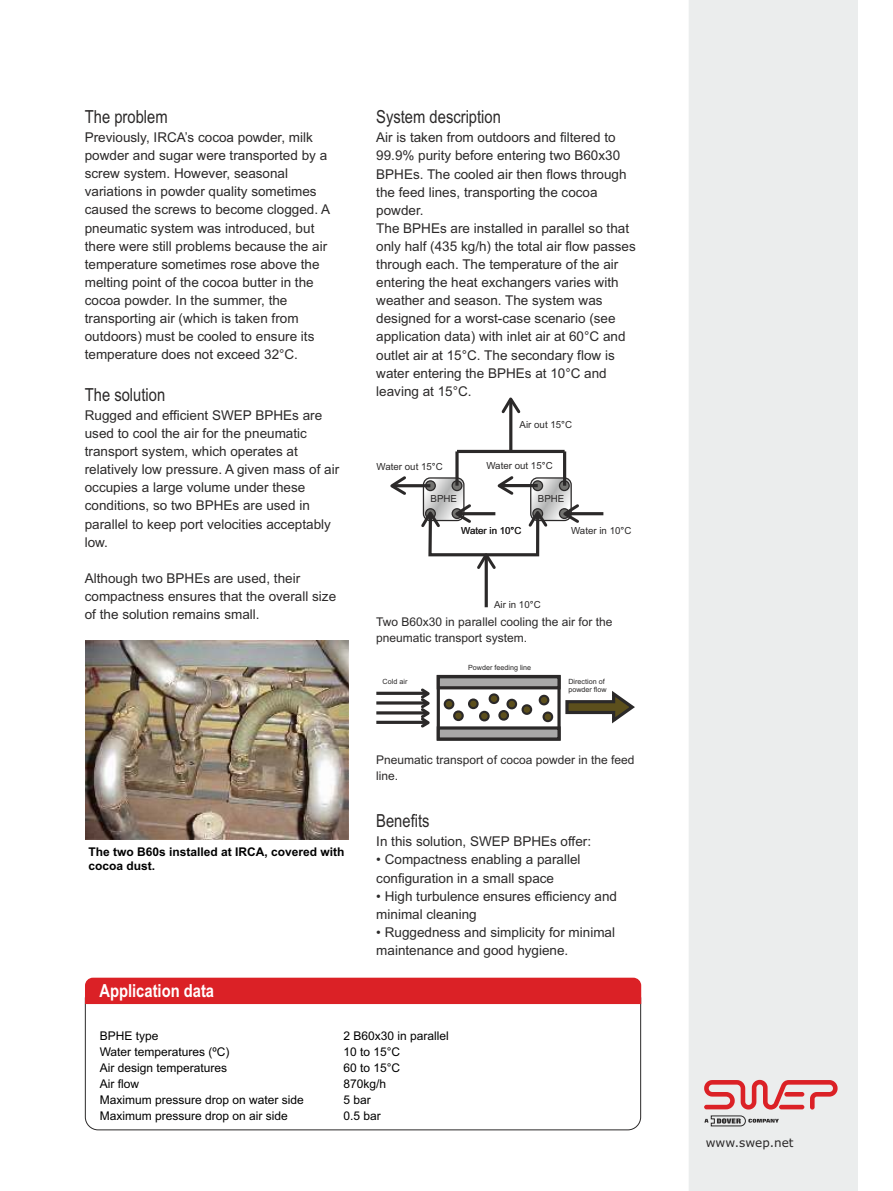
<style>
.page{position:relative;width:893px;height:1191px;background:#fff}
.page>*{position:absolute;margin:0;border:0;box-sizing:border-box;transform-origin:0 0}
.t1{font:18px "Arial Narrow";color:#2b2929}
.t2{font:700 18px "Arial Narrow";color:#fff}
.t3{font:13.5px/18.1px "Arial";color:#2b2929}
.t4{font:12px "Arial";color:#000}
.t5{font:12px/16px "Arial";color:#2b2929}
.t6{font:700 12px/13.4px "Arial";color:#000}
.t7{font:12px "Verdana";color:#2b2929}
.t8{font:9.75px "Arial";color:#2b2929}
.t9{font:7.2px/8.1px "Arial";color:#2b2929}
.s1{color:#000}
</style>
<div class="page">
<div style="left:685px;top:0;width:172px;height:1191px;background:#ebeded"></div>
<svg style="left:704px;top:1115px;width:75px;height:11px"></svg>
<svg style="left:704px;top:1079px;width:134px;height:30px"></svg>
<div style="left:684px;top:0;width:5px;height:1191px;background:#fff"></div>
<img style="left:86px;top:640px;width:262px;height:199px">
<svg style="left:85px;top:1004px;width:556px;height:126px"></svg>
<div style="left:85px;top:977px;width:556px;height:27px;background:#db2126"></div>
<svg style="left:423px;top:478px;width:41px;height:42px"></svg>
<div style="left:423px;top:477px;width:41px;height:44px;border:1px solid #2b2929;border-radius:7px"></div>
<svg style="left:425px;top:480px;width:11px;height:11px"></svg>
<div style="left:452px;top:480px;width:10px;height:11px;background:#737370;border:1px solid #2b2929;border-radius:50%"></div>
<svg style="left:531px;top:478px;width:40px;height:42px"></svg>
<div style="left:530px;top:477px;width:42px;height:44px;border:1px solid #2b2929;border-radius:7px"></div>
<svg style="left:532px;top:480px;width:11px;height:11px"></svg>
<svg style="left:559px;top:480px;width:11px;height:11px"></svg>
<hr style="left:457px;top:450px;width:108px;height:3px;background:#2b2929">
<svg style="left:455px;top:451px;width:4px;height:35px"></svg>
<hr style="left:563px;top:451px;width:3px;height:35px;background:#2b2929">
<hr style="left:509px;top:399px;width:3px;height:52px;background:#2b2929">
<svg style="left:501px;top:397px;width:20px;height:19px"></svg>
<hr style="left:393px;top:484px;width:37px;height:3px;background:#2b2929">
<svg style="left:390px;top:476px;width:19px;height:19px"></svg>
<hr style="left:500px;top:484px;width:38px;height:3px;background:#2b2929">
<svg style="left:497px;top:476px;width:19px;height:19px"></svg>
<div style="left:428px;top:512px;width:111px;height:44px;border:3px solid #2b2929"></div>
<svg style="left:421px;top:507px;width:22px;height:23px"></svg>
<svg style="left:526px;top:507px;width:24px;height:22px"></svg>
<hr style="left:458px;top:512px;width:37px;height:3px;background:#2b2929">
<svg style="left:451px;top:501px;width:23px;height:22px"></svg>
<hr style="left:566px;top:512px;width:37px;height:3px;background:#2b2929">
<svg style="left:559px;top:501px;width:23px;height:22px"></svg>
<hr style="left:485px;top:555px;width:3px;height:52px;background:#2b2929">
<svg style="left:474px;top:552px;width:24px;height:19px"></svg>
<svg style="left:376px;top:691px;width:42px;height:4px"></svg>
<hr style="left:376px;top:701px;width:51px;height:3px;background:#2b2929">
<hr style="left:376px;top:711px;width:51px;height:3px;background:#2b2929">
<svg style="left:376px;top:720px;width:42px;height:4px"></svg>
<svg style="left:418px;top:674px;width:217px;height:67px"></svg>
<h1 class="t1" style="left:85px;top:110px;width:84px">The problem</h1>
<p class="t3" style="left:85px;top:129px;width:247px">Previously, IRCA’s cocoa powder, milk powder and sugar were transported by a screw system. However, seasonal variations in powder quality sometimes caused the screws to become clogged. A pneumatic system was introduced, but there were still problems because the air temperature sometimes rose above the melting point of the cocoa butter in the cocoa powder. In the summer, the transporting air (which is taken from outdoors) must be cooled to ensure its temperature does not exceed 32°C.</p>
<h1 class="t1" style="left:85px;top:387px;width:82px">The solution</h1>
<p class="t3" style="left:85px;top:407px;width:256px">Rugged and efficient SWEP BPHEs are used to cool the air for the pneumatic transport system, which operates at relatively low pressure. A given mass of air occupies a large volume under these conditions, so two BPHEs are used in parallel to keep port velocities acceptably low.</p>
<p class="t3" style="left:85px;top:570px;width:253px">Although two BPHEs are used, their compactness ensures that the overall size of the solution remains small.</p>
<p class="t6" style="left:89px;top:846px;width:258px">The two B60s installed at IRCA, covered with cocoa dust.</p>
<h1 class="t1" style="left:376px;top:110px;width:126px">System description</h1>
<p class="t3" style="left:376px;top:130px;width:261px">Air is taken from outdoors and filtered to 99.9% purity before entering two B60x30<br>BPHEs. The cooled air then flows through the feed lines, transporting the cocoa powder.<br>The BPHEs are installed in parallel so that only half (435 kg/h) the total air flow passes through each. The temperature of the air entering the heat exchangers varies with weather and season. The system was designed for a worst-case scenario (see application data) with inlet air at 60°C and outlet air at 15°C. The secondary flow is water entering the BPHEs at 10°C and leaving at 15°C.</p>
<p class="t8" style="left:520px;top:421px;width:54px">Air out 15<span class="s1">°</span>C</p>
<p class="t8" style="left:377px;top:462px;width:68px">Water out 15<span class="s1">°</span>C</p>
<p class="t8" style="left:486px;top:462px;width:68px">Water out 15<span class="s1">°</span>C</p>
<p class="t8" style="left:431px;top:495px;width:28px">BPHE</p>
<p class="t8" style="left:538px;top:495px;width:28px">BPHE</p>
<p class="t8" style="left:461px;top:527px;width:62px">Water in 10<span class="s1">°</span>C</p>
<p class="t8" style="left:571px;top:527px;width:62px">Water in 10<span class="s1">°</span>C</p>
<p class="t8" style="left:494px;top:600px;width:48px">Air in 10<span class="s1">°</span>C</p>
<p class="t5" style="left:376px;top:614px;width:238px">Two B60x30 in parallel cooling the air for the pneumatic transport system.</p>
<p class="t9" style="left:383px;top:678px;width:26px">Cold air</p>
<p class="t9" style="left:468px;top:664px;width:65px">Powder feeding line</p>
<p class="t9" style="left:568px;top:677px;width:40px">Direction of powder flow</p>
<p class="t5" style="left:376px;top:752px;width:260px">Pneumatic transport of cocoa powder in the feed line.</p>
<h1 class="t1" style="left:376px;top:814px;width:55px">Benefits</h1>
<p class="t3" style="left:376px;top:833px;width:216px">In this solution, SWEP BPHEs offer:</p>
<p class="t3" style="left:376px;top:852px;width:206px">• Compactness enabling a parallel configuration in a small space</p>
<p class="t3" style="left:376px;top:888px;width:242px">• High turbulence ensures efficiency and minimal cleaning</p>
<p class="t3" style="left:376px;top:924px;width:240px">• Ruggedness and simplicity for minimal maintenance and good hygiene.</p>
<h1 class="t2" style="left:99px;top:984px;width:116px">Application data</h1>
<p class="t4" style="left:100px;top:1030px;width:60px">BPHE type</p>
<p class="t4" style="left:343px;top:1030px;width:107px">2 B60x30 in parallel</p>
<p class="t4" style="left:100px;top:1046px;width:131px">Water temperatures (ºC)</p>
<p class="t4" style="left:343px;top:1046px;width:58px">10 to 15°C</p>
<p class="t4" style="left:100px;top:1063px;width:129px">Air design temperatures</p>
<p class="t4" style="left:343px;top:1063px;width:58px">60 to 15°C</p>
<p class="t4" style="left:100px;top:1079px;width:41px">Air flow</p>
<p class="t4" style="left:343px;top:1079px;width:44px">870kg/h</p>
<p class="t4" style="left:100px;top:1095px;width:206px">Maximum pressure drop on water side</p>
<p class="t4" style="left:343px;top:1095px;width:29px">5 bar</p>
<p class="t4" style="left:100px;top:1111px;width:190px">Maximum pressure drop on air side</p>
<p class="t4" style="left:343px;top:1111px;width:39px">0.5 bar</p>
<p class="t7" style="left:706px;top:1137px;width:89px">www.swep.net</p>
</div>
